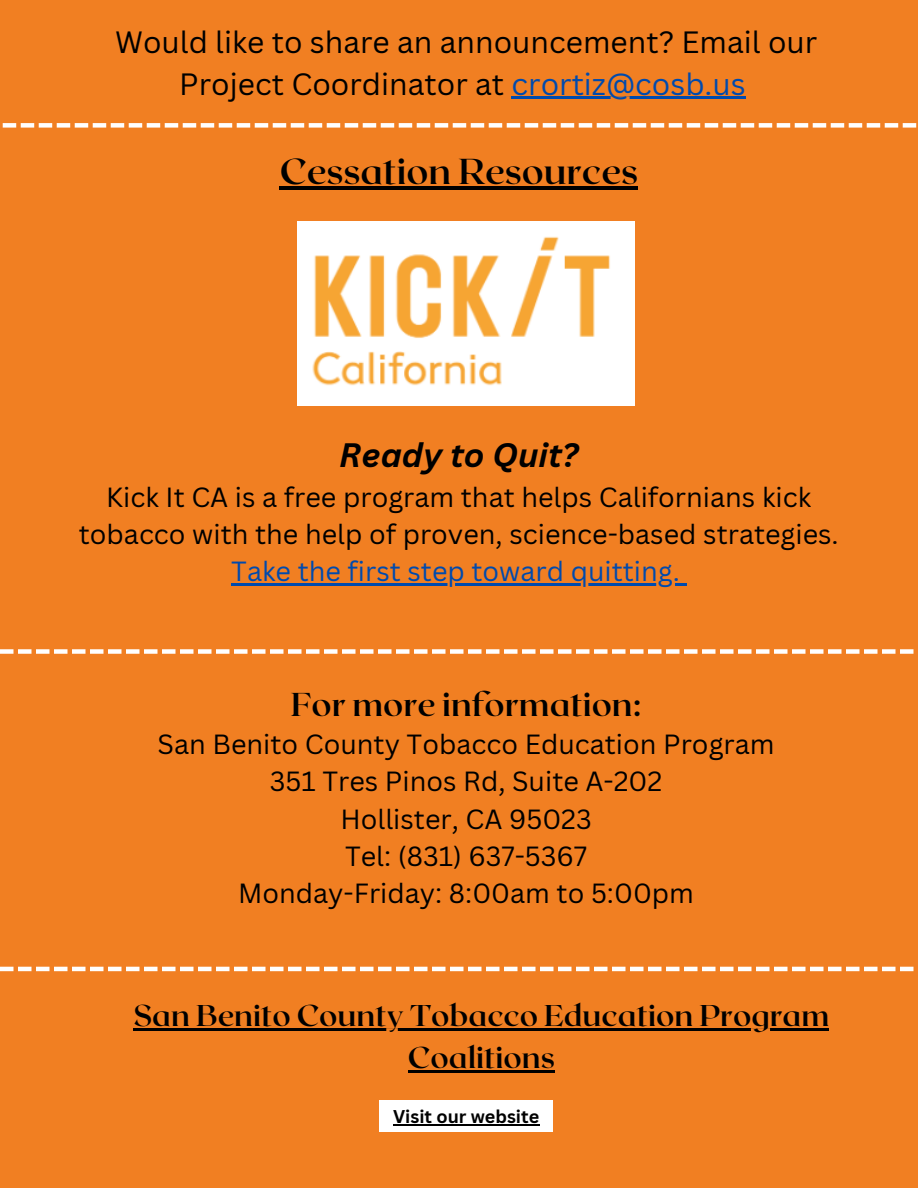
<style>
.page{position:relative;width:918px;height:1188px;background:#f17f22}
.page>*{position:absolute;margin:0;border:0;box-sizing:border-box;transform-origin:0 0}
.t1{font:700 36px "Roxborough CF";color:#000}
.t2{font:700 33px "Roxborough CF";color:#000}
.t3{font:italic 700 33px "Canva Sans";color:#000}
.t4{font:30px/41.7px "Canva Sans";color:#000;text-align:center}
.t5{font:700 30px/41.7px "Roxborough CF";color:#000;text-align:center}
.t6{font:27px/37.2px "Canva Sans";color:#000;text-align:center}
.t7{font:27px "Canva Sans";color:#004aad}
.t8{font:700 18px "Canva Sans";color:#000}
.s1{color:#004aad}
</style>
<div class="page">
<svg style="left:3px;top:123px;width:913px;height:5px"></svg>
<img style="left:298px;top:222px;width:336px;height:183px">
<svg style="left:0;top:649px;width:914px;height:5px"></svg>
<svg style="left:0;top:967px;width:914px;height:4px"></svg>
<div style="left:380px;top:1101px;width:173px;height:31px;background:#fff"></div>
<hr style="left:512px;top:97px;width:234px;height:2px;background:#004aad">
<hr style="left:280px;top:186px;width:358px;height:3px;background:#000">
<hr style="left:231px;top:583px;width:449px;height:2px;background:#004aad">
<svg style="left:680px;top:583px;width:7px;height:2px"></svg>
<hr style="left:133px;top:1029px;width:696px;height:2px;background:#000">
<hr style="left:408px;top:1070px;width:147px;height:3px;background:#000">
<hr style="left:393px;top:1124px;width:146px;height:1px;background:#000">
<p class="t4" style="left:115px;top:20px;width:704px">Would like to share an announcement? Email our<br>Project Coordinator at <span class="s1">crortiz@cosb.us</span></p>
<p class="t1" style="left:280px;top:148px;width:360px">Cessation Resources</p>
<p class="t3" style="left:339px;top:432px;width:241px">Ready to Quit?</p>
<p class="t6" style="left:79px;top:478px;width:761px">Kick It CA is a free program that helps Californians kick tobacco with the help of proven, science-based strategies.</p>
<p class="t7" style="left:231px;top:552px;width:450px">Take the first step toward quitting.</p>
<p class="t2" style="left:291px;top:683px;width:352px">For more information:</p>
<p class="t6" style="left:158px;top:725px;width:619px">San Benito County Tobacco Education Program</p>
<p class="t6" style="left:270px;top:762px;width:394px">351 Tres Pinos Rd, Suite A-202</p>
<p class="t6" style="left:340px;top:799px;width:253px">Hollister, CA 95023</p>
<p class="t6" style="left:345px;top:837px;width:244px">Tel: (831) 637-5367</p>
<p class="t6" style="left:238px;top:874px;width:457px">Monday-Friday: 8:00am to 5:00pm</p>
<p class="t5" style="left:133px;top:994px;width:697px">San Benito County Tobacco Education Program<br>Coalitions</p>
<p class="t8" style="left:393px;top:1104px;width:148px">Visit our website</p>
</div>
